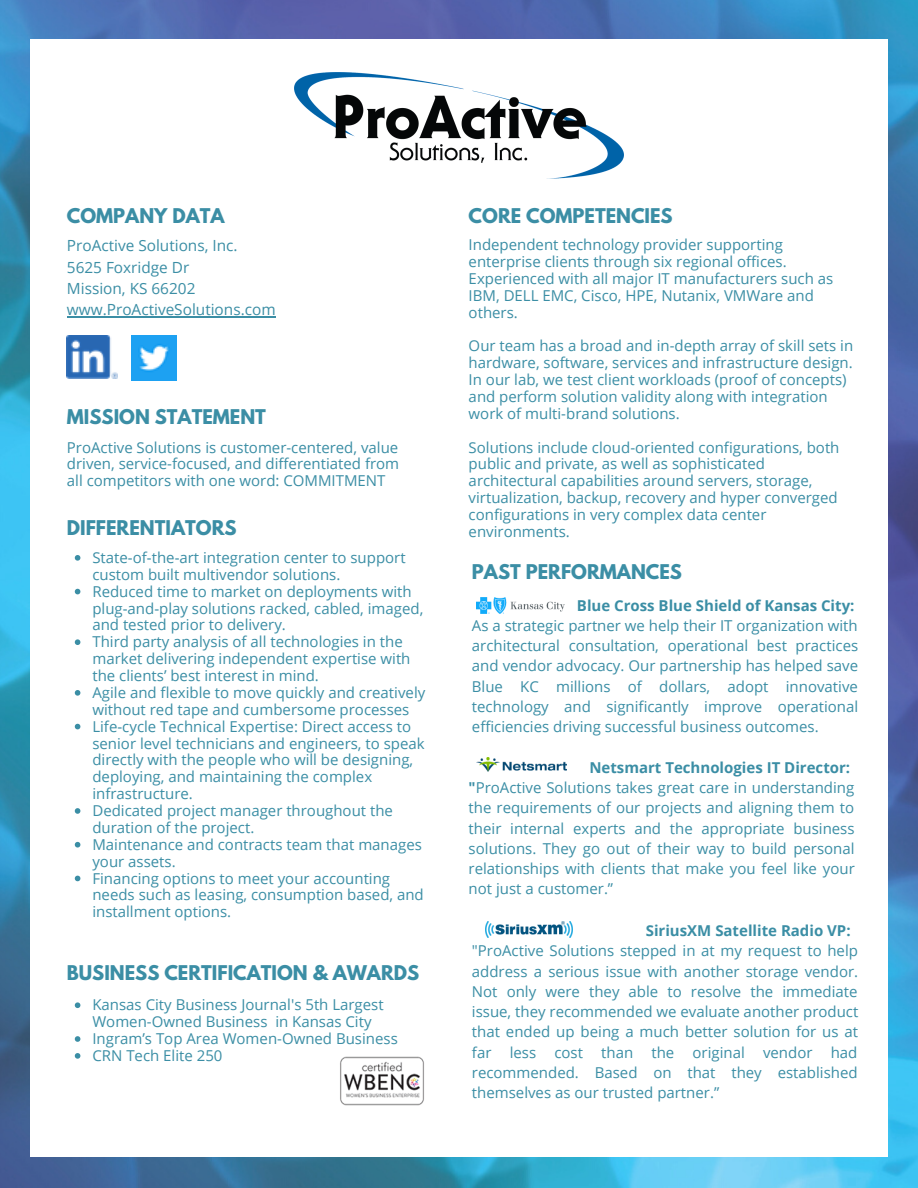
<style>
.page{position:relative;width:918px;height:1188px;background:#fff}
.page>*{position:absolute;margin:0;border:0;box-sizing:border-box;transform-origin:0 0}
.t1{font:700 18px "League Spartan";color:#3b8ea5}
.t2{font:15.3px/21.3px "Open Sans";color:#3b8ea5}
.t3{font:15px/16.8px "Open Sans";color:#3b8ea5}
.t4{font:700 15px "Open Sans";color:#3b8ea5}
.s1{font-family:"Noto Sans"}
.s2{font-weight:700}
</style>
<div class="page">
<img style="left:0;top:0;width:918px;height:1188px">
<div style="left:31px;top:39px;width:857px;height:1117px;background:#fff"></div>
<img style="left:294px;top:73px;width:330px;height:105px">
<img style="left:67px;top:336px;width:51px;height:43px">
<img style="left:132px;top:336px;width:45px;height:45px">
<img style="left:340px;top:1057px;width:84px;height:48px">
<svg style="left:75px;top:555px;width:5px;height:6px"></svg>
<svg style="left:75px;top:589px;width:5px;height:5px"></svg>
<svg style="left:75px;top:639px;width:5px;height:6px"></svg>
<svg style="left:75px;top:690px;width:5px;height:6px"></svg>
<svg style="left:75px;top:724px;width:5px;height:5px"></svg>
<svg style="left:75px;top:808px;width:5px;height:6px"></svg>
<svg style="left:75px;top:842px;width:5px;height:6px"></svg>
<svg style="left:75px;top:876px;width:5px;height:5px"></svg>
<svg style="left:75px;top:1002px;width:5px;height:6px"></svg>
<svg style="left:75px;top:1036px;width:5px;height:6px"></svg>
<svg style="left:75px;top:1053px;width:5px;height:6px"></svg>
<img style="left:477px;top:758px;width:90px;height:13px">
<img style="left:477px;top:598px;width:88px;height:15px">
<img style="left:485px;top:922px;width:88px;height:16px">
<hr style="left:67px;top:316px;width:209px;height:2px;background:#3b8ea5">
<p class="t1" style="left:67px;top:207px;width:159px">COMPANY DATA</p>
<p class="t2" style="left:67px;top:235px;width:210px">ProActive Solutions, Inc.<br>5625 Foxridge Dr<br>Mission, KS 66202 www.ProActiveSolutions.com</p>
<p class="t1" style="left:67px;top:408px;width:201px">MISSION STATEMENT</p>
<p class="t3" style="left:67px;top:438px;width:334px;text-align:justify">ProActive Solutions is customer-centered, value driven, service-focused, and differentiated from all competitors with one word: COMMITMENT</p>
<p class="t1" style="left:67px;top:519px;width:171px">DIFFERENTIATORS</p>
<p class="t3" style="left:92px;top:549px;width:334px">State<span class="s1">‐</span>of<span class="s1">‐</span>the<span class="s1">‐</span>art integration center to support custom built multivendor solutions.<br>Reduced time to market on deployments with plug<span class="s1">‐</span>and<span class="s1">‐</span>play solutions racked, cabled, imaged, and tested prior to delivery.<br>Third party analysis of all technologies in the market delivering independent expertise with the clients’ best interest in mind.<br>Agile and flexible to move quickly and creatively without red tape and cumbersome processes Life<span class="s1">‐</span>cycle Technical Expertise: Direct access to senior level technicians and engineers, to speak directly with the people who will be designing, deploying, and maintaining the complex infrastructure.<br>Dedicated project manager throughout the duration of the project.<br>Maintenance and contracts team that manages your assets.<br>Financing options to meet your accounting needs such as leasing, consumption based, and installment options.</p>
<p class="t1" style="left:67px;top:964px;width:354px">BUSINESS CERTIFICATION &amp; AWARDS</p>
<p class="t3" style="left:92px;top:996px;width:307px">Kansas City Business Journal's 5th Largest Women-Owned Business in Kansas City Ingram’s Top Area Women-Owned Business CRN Tech Elite 250</p>
<p class="t1" style="left:469px;top:207px;width:206px">CORE COMPETENCIES</p>
<p class="t3" style="left:469px;top:236px;width:366px">Independent technology provider supporting enterprise clients through six regional offices.<br>Experienced with all major IT manufacturers such as IBM, DELL EMC, Cisco, HPE, Nutanix, VMWare and others.</p>
<p class="t3" style="left:469px;top:337px;width:386px">Our team has a broad and in-depth array of skill sets in hardware, software, services and infrastructure design.<br>In our lab, we test client workloads (proof of concepts) and perform solution validity along with integration work of multi-brand solutions.</p>
<p class="t3" style="left:469px;top:438px;width:372px">Solutions include cloud-oriented configurations, both public and private, as well as sophisticated architectural capabilities around servers, storage, virtualization, backup, recovery and hyper converged configurations in very complex data center environments.</p>
<p class="t1" style="left:472px;top:563px;width:212px">PAST PERFORMANCES</p>
<p class="t4" style="left:577px;top:594px;width:279px">Blue Cross Blue Shield of Kansas City:</p>
<p class="t3" style="left:472px;top:615px;width:388px;line-height:20.2px;text-align:justify">As a strategic partner we help their IT organization with architectural consultation, operational best practices and vendor advocacy. Our partnership has helped save Blue KC millions of dollars, adopt innovative technology and significantly improve operational efficiencies driving successful business outcomes.</p>
<p class="t3" style="left:469px;top:757px;width:388px;line-height:20.2px;text-indent:121px"><span class="s2">Netsmart Technologies IT Director: "</span>ProActive Solutions takes great care in understanding the requirements of our projects and aligning them to their internal experts and the appropriate business solutions. They go out of their way to build personal relationships with clients that make you feel like your not just a customer.”</p>
<p class="t4" style="left:646px;top:920px;width:206px">SiriusXM Satellite Radio VP:</p>
<p class="t3" style="left:472px;top:940px;width:388px;line-height:20.2px;text-align:justify">"ProActive Solutions stepped in at my request to help address a serious issue with another storage vendor.<br>Not only were they able to resolve the immediate issue, they recommended we evaluate another product that ended up being a much better solution for us at far less cost than the original vendor had recommended. Based on that they established themselves as our trusted partner.”</p>
</div>
